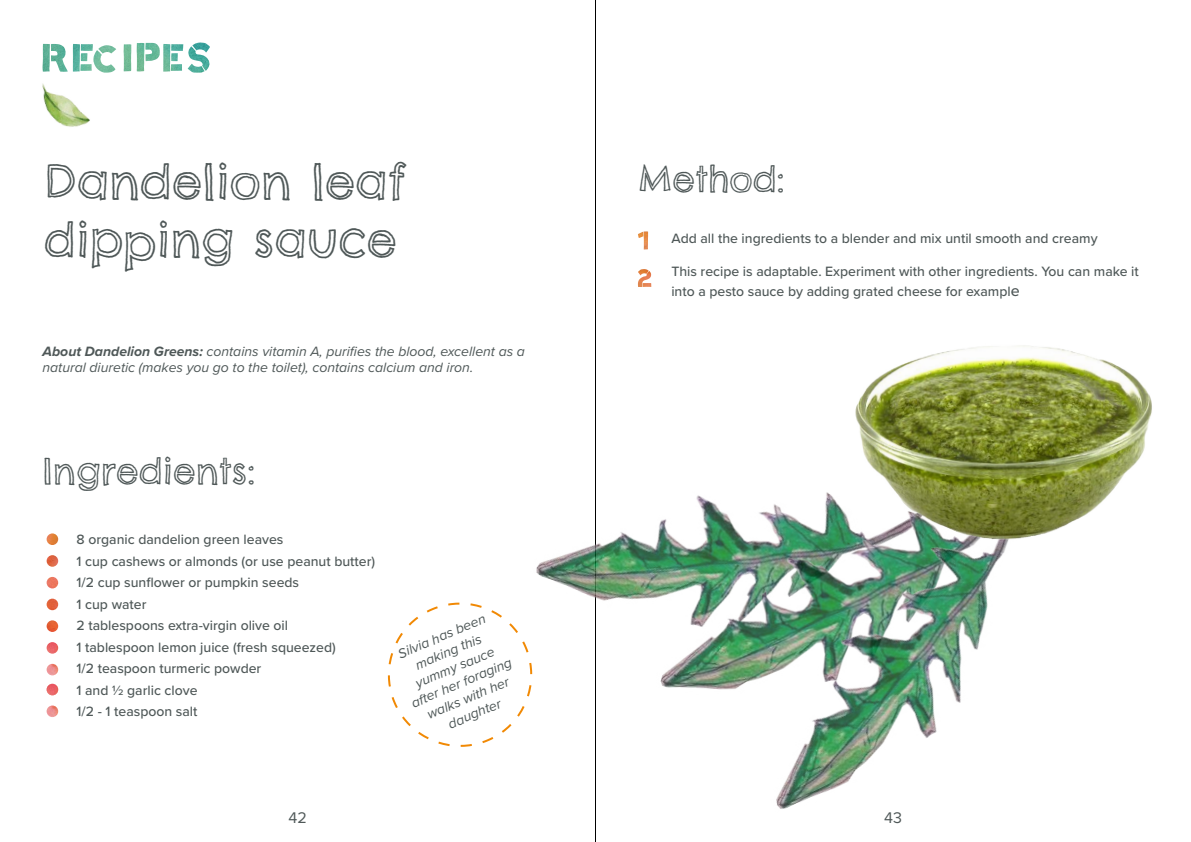
<style>
.page{position:relative;width:1191px;height:842px;background:#fff}
.page>*{position:absolute;margin:0;border:0;box-sizing:border-box;transform-origin:0 0}
.t1{font:48px/57.6px "Chelsea Market Open";color:#4f5858}
.t2{font:36px "Chelsea Market Open";color:#4f5858}
.t3{font:16px "Proxima Nova";color:#4f5858}
.t4{font:500 14px/21.5px "Proxima Nova";color:#4f5858}
.t5{font:italic 14px/16.8px "Proxima Nova";color:#4f5858}
.s1{font-weight:700}
.s2{font-size:16px}
</style>
<div class="page">
<hr style="left:595px;top:0;width:1px;height:842px;background:#000">
<img style="left:47px;top:533px;width:11px;height:151px">
<img style="left:47px;top:684px;width:11px;height:33px">
<img style="left:42px;top:43px;width:168px;height:29px">
<img style="left:42px;top:55px;width:80px;height:72px">
<img style="left:637px;top:269px;width:14px;height:18px">
<img style="left:638px;top:231px;width:10px;height:19px">
<img style="left:536px;top:532px;width:106px;height:69px">
<img style="left:642px;top:519px;width:38px;height:169px">
<img style="left:680px;top:495px;width:308px;height:314px">
<img style="left:815px;top:345px;width:337px;height:252px">
<svg style="left:387px;top:602px;width:146px;height:145px"></svg>
<h1 class="t1" style="left:44px;top:153px;width:363px">Dandelion leaf dipping sauce</h1>
<p class="t5" style="left:43px;top:342px;width:484px"><span class="s1">About Dandelion Greens:</span> contains vitamin A, purifies the blood, excellent as a natural diuretic (makes you go to the toilet), contains calcium and iron.</p>
<h2 class="t2" style="left:43px;top:448px;width:214px">Ingredients:</h2>
<p class="t4" style="left:77px;top:528px;width:300px">8 organic dandelion green leaves<br>1 cup cashews or almonds (or use peanut butter)<br>1/2 cup sunflower or pumpkin seeds<br>1 cup water<br>2 tablespoons extra-virgin olive oil<br>1 tablespoon lemon juice (fresh squeezed)<br>1/2 teaspoon turmeric powder<br>1 and ½ garlic clove<br>1/2 - 1 teaspoon salt</p>
<p class="t5" style="left:389px;top:649px;width:109px;text-align:center;rotate:-23deg">Silvia has been making this yummy sauce after her foraging walks with her daughter</p>
<p class="t3" style="left:288px;top:806px;width:20px">42</p>
<h2 class="t2" style="left:638px;top:156px;width:148px">Method:</h2>
<p class="t4" style="left:671px;top:227px;width:428px">Add all the ingredients to a blender and mix until smooth and creamy</p>
<p class="t4" style="left:671px;top:262px;width:469px;line-height:19.2px">This recipe is adaptable. Experiment with other ingredients. You can make it into a pesto sauce by adding grated cheese for exampl<span class="s2">e</span></p>
<p class="t3" style="left:884px;top:806px;width:19px">43</p>
</div>
